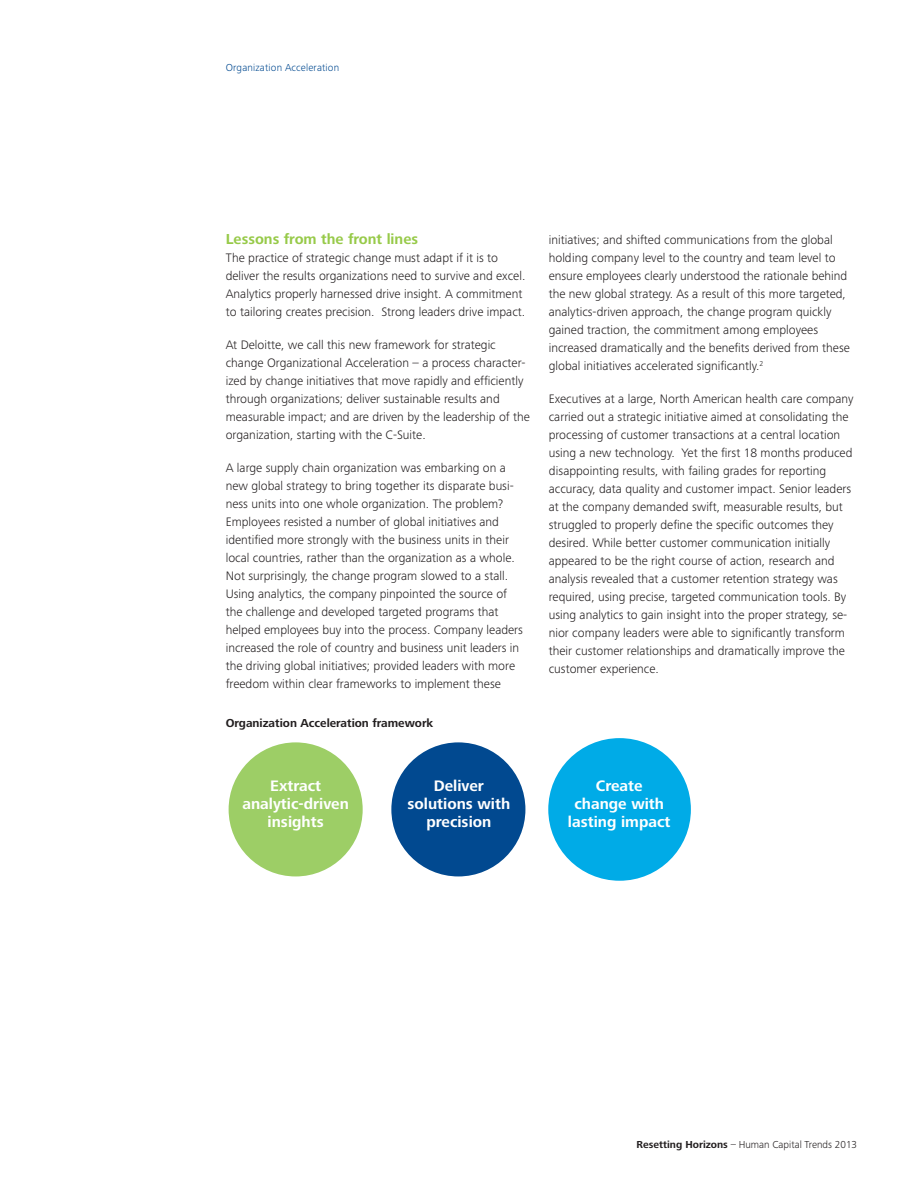
<style>
.page{position:relative;width:918px;height:1188px;background:#fff}
.page>*{position:absolute;margin:0;border:0;box-sizing:border-box;transform-origin:0 0}
.t1{font:700 15.75px/18.1px "Frutiger Next Pro";color:#fff;text-align:center}
.t2{font:700 15px "Frutiger Next Pro";color:#97ca49}
.t3{font:300 12.75px/18px "Frutiger Next Pro";color:#231f20}
.t4{font:700 12px "Frutiger Next Pro";color:#231f20}
.t5{font:300 10.5px "Frutiger Next Pro";color:#231f20}
.table_bullets{font:300 10.5px "Frutiger Next Pro";letter-spacing:.015em;color:#014990}
.s1{font-weight:700}
</style>
<div class="page">
<div style="left:229px;top:742px;width:134px;height:134px;background:#9dce66;border-radius:50%"></div>
<div style="left:391px;top:742px;width:134px;height:134px;background:#014990;border-radius:50%"></div>
<div style="left:553px;top:742px;width:134px;height:134px;background:#00abe7;border-radius:50%"></div>
<div style="left:548px;top:738px;width:143px;height:143px;border:9px solid #00abe7;border-radius:50%"></div>
<p class="table_bullets" style="left:226px;top:62px;width:115px">Organization Acceleration</p>
<p class="t2" style="left:226px;top:231px;width:194px">Lessons from the front lines</p>
<p class="t3" style="left:226px;top:249px;width:301px">The practice of strategic change must adapt if it is to deliver the results organizations need to survive and excel.<br>Analytics properly harnessed drive insight. A commitment to tailoring creates precision. Strong leaders drive impact.</p>
<p class="t3" style="left:226px;top:336px;width:306px">At Deloitte, we call this new framework for strategic change Organizational Acceleration – a process character&shy;ized by change initiatives that move rapidly and efficiently through organizations; deliver sustainable results and measurable impact; and are driven by the leadership of the organization, starting with the C-Suite.</p>
<p class="t3" style="left:226px;top:459px;width:299px">A large supply chain organization was embarking on a new global strategy to bring together its disparate busi&shy;ness units into one whole organization. The problem?<br>Employees resisted a number of global initiatives and identified more strongly with the business units in their local countries, rather than the organization as a whole.<br>Not surprisingly, the change program slowed to a stall.<br>Using analytics, the company pinpointed the source of the challenge and developed targeted programs that helped employees buy into the process. Company leaders increased the role of country and business unit leaders in the driving global initiatives; provided leaders with more freedom within clear frameworks to implement these</p>
<p class="t4" style="left:226px;top:716px;width:209px">Organization Acceleration framework</p>
<p class="t3" style="left:549px;top:231px;width:303px">initiatives; and shifted communications from the global holding company level to the country and team level to ensure employees clearly understood the rationale behind the new global strategy. As a result of this more targeted, analytics-driven approach, the change program quickly gained traction, the commitment among employees increased dramatically and the benefits derived from these global initiatives accelerated significantly.<sup>2</sup></p>
<p class="t3" style="left:549px;top:390px;width:306px">Executives at a large, North American health care company carried out a strategic initiative aimed at consolidating the processing of customer transactions at a central location using a new technology. Yet the first 18 months produced disappointing results, with failing grades for reporting accuracy, data quality and customer impact. Senior leaders at the company demanded swift, measurable results, but struggled to properly define the specific outcomes they desired. While better customer communication initially appeared to be the right course of action, research and analysis revealed that a customer retention strategy was required, using precise, targeted communication tools. By using analytics to gain insight into the proper strategy, se&shy;nior company leaders were able to significantly transform their customer relationships and dramatically improve the customer experience.</p>
<p class="t1" style="left:242px;top:777px;width:108px">Extract analytic-driven insights</p>
<p class="t1" style="left:408px;top:777px;width:104px">Deliver solutions with precision</p>
<p class="t1" style="left:568px;top:777px;width:104px">Create change with lasting impact</p>
<p class="t5" style="left:637px;top:1138px;width:222px"><span class="s1">Resetting Horizons</span> – Human Capital Trends 2013</p>
</div>
